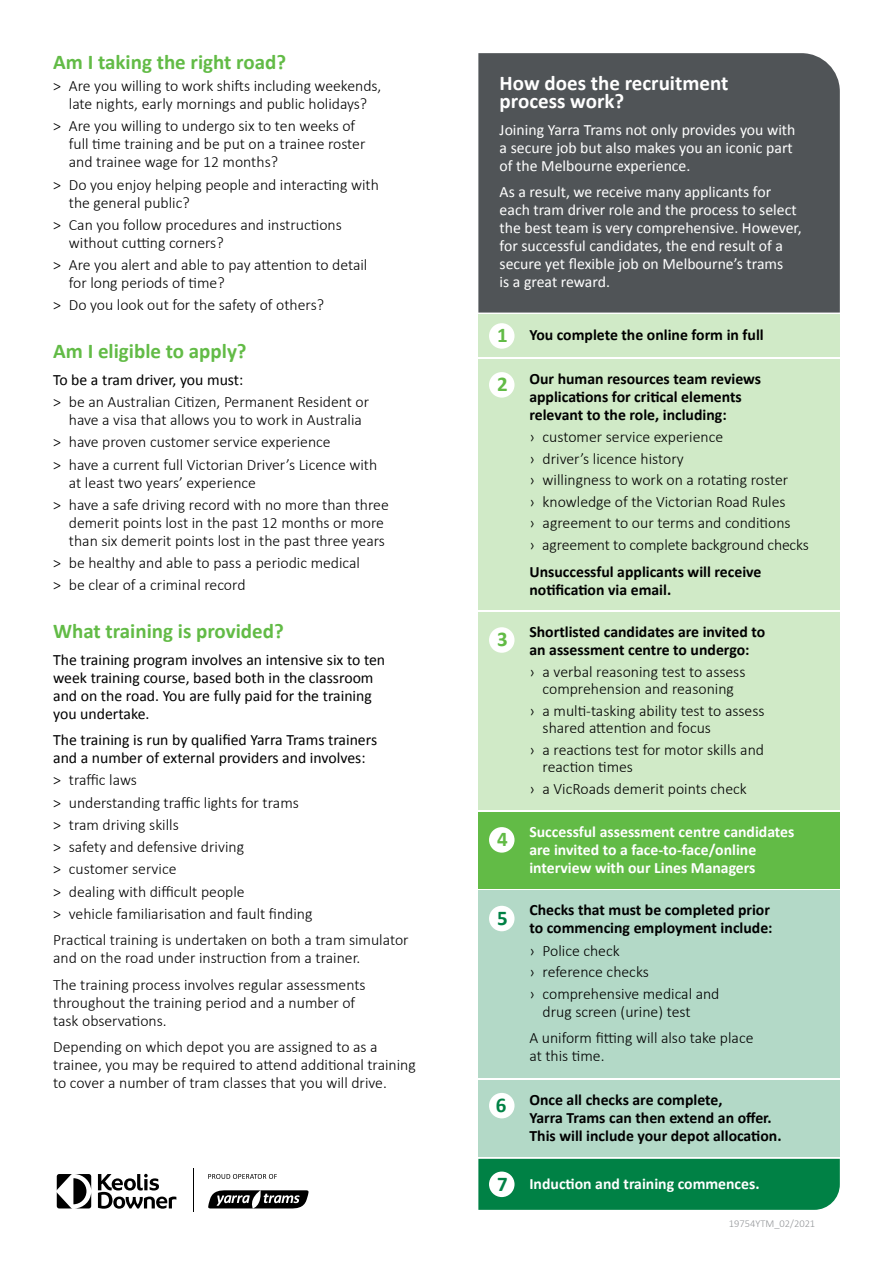
<style>
.page{position:relative;width:893px;height:1263px;background:#fff}
.page>*{position:absolute;margin:0;border:0;box-sizing:border-box;transform-origin:0 0}
.t1{font:700 21px "Calibri";color:#62bb46}
.t2{font:700 21px/18px "Calibri";color:#fff}
.t3{font:700 21px "Calibri";color:#008145}
.t4{font:300 15.75px/18px "Calibri";color:#000}
.t5{font:700 15.75px/18px "Calibri";color:#000}
.t6{font:15.75px/18px "Calibri";color:#fff}
.t7{font:15.75px/18px "Calibri";color:#000}
.t8{font:700 15.75px/18px "Calibri";color:#fff}
.t9{font:300 10.5px "Calibri";color:#939598}
</style>
<div class="page">
<div style="left:478px;top:53px;width:362px;height:260px;background:#505457"></div>
<div style="left:478px;top:359px;width:362px;height:251px;background:#d0eac7"></div>
<div style="left:478px;top:315px;width:362px;height:42px;background:#d0eac7"></div>
<div style="left:478px;top:612px;width:362px;height:198px;background:#d0eac7"></div>
<div style="left:478px;top:812px;width:362px;height:77px;background:#62bb46"></div>
<div style="left:478px;top:891px;width:362px;height:187px;background:#b3d9c7"></div>
<div style="left:478px;top:1080px;width:362px;height:77px;background:#b3d9c7"></div>
<div style="left:478px;top:1159px;width:362px;height:51px;background:#008145"></div>
<div style="left:489px;top:323px;width:25px;height:26px;background:#fff;border-radius:50%"></div>
<div style="left:489px;top:372px;width:25px;height:26px;background:#fff;border-radius:50%"></div>
<div style="left:489px;top:627px;width:25px;height:26px;background:#fff;border-radius:50%"></div>
<div style="left:489px;top:827px;width:25px;height:26px;background:#fff;border-radius:50%"></div>
<div style="left:489px;top:906px;width:25px;height:25px;background:#fff;border-radius:50%"></div>
<div style="left:489px;top:1093px;width:25px;height:25px;background:#fff;border-radius:50%"></div>
<div style="left:489px;top:1171px;width:25px;height:26px;background:#fff;border-radius:50%"></div>
<svg style="left:98px;top:1174px;width:78px;height:35px"></svg>
<svg style="left:57px;top:1174px;width:34px;height:34px"></svg>
<hr style="left:193px;top:1168px;width:1px;height:44px;background:#000">
<svg style="left:208px;top:1174px;width:69px;height:5px"></svg>
<svg style="left:208px;top:1190px;width:101px;height:18px"></svg>
<h1 class="t1" style="left:53px;top:49px;width:234px">Am I taking the right road?</h1>
<p class="t4" style="left:53px;top:76px;width:330px;text-align:center">&gt; Are you willing to work shifts including weekends, late nights, early mornings and public holidays?</p>
<p class="t4" style="left:69px;top:116px;width:298px;text-indent:-16px">&gt; Are you willing to undergo six to ten weeks of full time training and be put on a trainee roster and trainee wage for 12 months?</p>
<p class="t4" style="left:69px;top:175px;width:312px;text-indent:-16px">&gt; Do you enjoy helping people and interacting with the general public?</p>
<p class="t4" style="left:69px;top:215px;width:274px;text-indent:-16px">&gt; Can you follow procedures and instructions without cutting corners?</p>
<p class="t4" style="left:69px;top:255px;width:300px;text-indent:-16px">&gt; Are you alert and able to pay attention to detail for long periods of time?</p>
<p class="t4" style="left:53px;top:295px;width:272px">&gt; Do you look out for the safety of others?</p>
<h1 class="t1" style="left:53px;top:338px;width:195px">Am I eligible to apply?</h1>
<p class="t7" style="left:53px;top:371px;width:192px">To be a tram driver, you must:</p>
<p class="t4" style="left:53px;top:392px;width:318px;text-align:center">&gt; be an Australian Citizen, Permanent Resident or have a visa that allows you to work in Australia</p>
<p class="t4" style="left:53px;top:430px;width:326px;line-height:22.2px">&gt; have proven customer service experience<br>&gt; have a current full Victorian Driver’s Licence with</p>
<p class="t4" style="left:53px;top:470px;width:337px;line-height:22.2px;text-indent:16px">at least two years’ experience<br>&gt; have a safe driving record with no more than three</p>
<p class="t4" style="left:69px;top:513px;width:318px">demerit points lost in the past 12 months or more than six demerit points lost in the past three years</p>
<p class="t4" style="left:53px;top:551px;width:308px;line-height:22.2px">&gt; be healthy and able to pass a periodic medical &gt; be clear of a criminal record</p>
<h1 class="t1" style="left:53px;top:618px;width:232px">What training is provided?</h1>
<p class="t7" style="left:53px;top:650px;width:334px">The training program involves an intensive six to ten week training course, based both in the classroom and on the road. You are fully paid for the training you undertake.</p>
<p class="t7" style="left:53px;top:731px;width:326px">The training is run by qualified Yarra Trams trainers and a number of external providers and involves:</p>
<p class="t4" style="left:53px;top:768px;width:261px;line-height:22.2px">&gt; traffic laws<br>&gt; understanding traffic lights for trams<br>&gt; tram driving skills<br>&gt; safety and defensive driving<br>&gt; customer service<br>&gt; dealing with difficult people<br>&gt; vehicle familiarisation and fault finding</p>
<p class="t4" style="left:53px;top:930px;width:357px">Practical training is undertaken on both a tram simulator and on the road under instruction from a trainer.</p>
<p class="t4" style="left:53px;top:975px;width:314px">The training process involves regular assessments throughout the training period and a number of task observations.</p>
<p class="t4" style="left:53px;top:1037px;width:364px">Depending on which depot you are assigned to as a trainee, you may be required to attend additional training to cover a number of tram classes that you will drive.</p>
<h1 class="t2" style="left:500px;top:74px;width:230px">How does the recruitment process work?</h1>
<p class="t6" style="left:500px;top:120px;width:297px">Joining Yarra Trams not only provides you with a secure job but also makes you an iconic part of the Melbourne experience.</p>
<p class="t6" style="left:500px;top:183px;width:304px">As a result, we receive many applicants for each tram driver role and the process to select the best team is very comprehensive. However, for successful candidates, the end result of a secure yet flexible job on Melbourne’s trams<br>is a great reward.</p>
<h1 class="t1" style="left:497px;top:322px;width:12px">1</h1>
<h1 class="t1" style="left:497px;top:371px;width:12px">2</h1>
<h1 class="t1" style="left:497px;top:626px;width:12px">3</h1>
<h1 class="t1" style="left:497px;top:826px;width:12px">4</h1>
<h1 class="t3" style="left:497px;top:904px;width:12px">5</h1>
<h1 class="t3" style="left:496px;top:1091px;width:12px">6</h1>
<h1 class="t3" style="left:497px;top:1170px;width:12px">7</h1>
<p class="t5" style="left:529px;top:326px;width:236px">You complete the online form in full</p>
<p class="t5" style="left:529px;top:370px;width:233px">Our human resources team reviews applications for critical elements relevant to the role, including:</p>
<p class="t4" style="left:529px;top:425px;width:281px;line-height:21.6px">› customer service experience<br>› driver’s licence history<br>› willingness to work on a rotating roster<br>› knowledge of the Victorian Road Rules<br>› agreement to our terms and conditions<br>› agreement to complete background checks</p>
<p class="t5" style="left:529px;top:563px;width:234px">Unsuccessful applicants will receive notification via email.</p>
<p class="t5" style="left:529px;top:623px;width:237px">Shortlisted candidates are invited to an assessment centre to undergo:</p>
<p class="t4" style="left:529px;top:663px;width:218px;line-height:17.2px;text-align:center">› a verbal reasoning test to assess comprehension and reasoning</p>
<p class="t4" style="left:543px;top:701px;width:223px;line-height:17.2px;text-indent:-13px">› a multi-tasking ability test to assess shared attention and focus</p>
<p class="t4" style="left:543px;top:740px;width:223px;line-height:17.2px;text-indent:-13px">› a reactions test for motor skills and reaction times</p>
<p class="t4" style="left:529px;top:779px;width:219px">› a VicRoads demerit points check</p>
<p class="t8" style="left:529px;top:822px;width:267px">Successful assessment centre candidates are invited to a face-to-face/online interview with our Lines Managers</p>
<p class="t5" style="left:529px;top:901px;width:245px">Checks that must be completed prior to commencing employment include:</p>
<p class="t4" style="left:529px;top:939px;width:192px;line-height:21.5px">› Police check<br>› reference checks<br>› comprehensive medical and</p>
<p class="t4" style="left:529px;top:997px;width:226px;line-height:26.5px;text-indent:13px">drug screen (urine) test<br>A uniform fitting will also take place</p>
<p class="t4" style="left:529px;top:1046px;width:77px">at this time.</p>
<p class="t5" style="left:529px;top:1090px;width:254px">Once all checks are complete,<br>Yarra Trams can then extend an offer.<br>This will include your depot allocation.</p>
<p class="t8" style="left:529px;top:1174px;width:232px">Induction and training commences.</p>
<p class="t9" style="left:729px;top:1217px;width:88px">19754YTM_02/2021</p>
</div>
